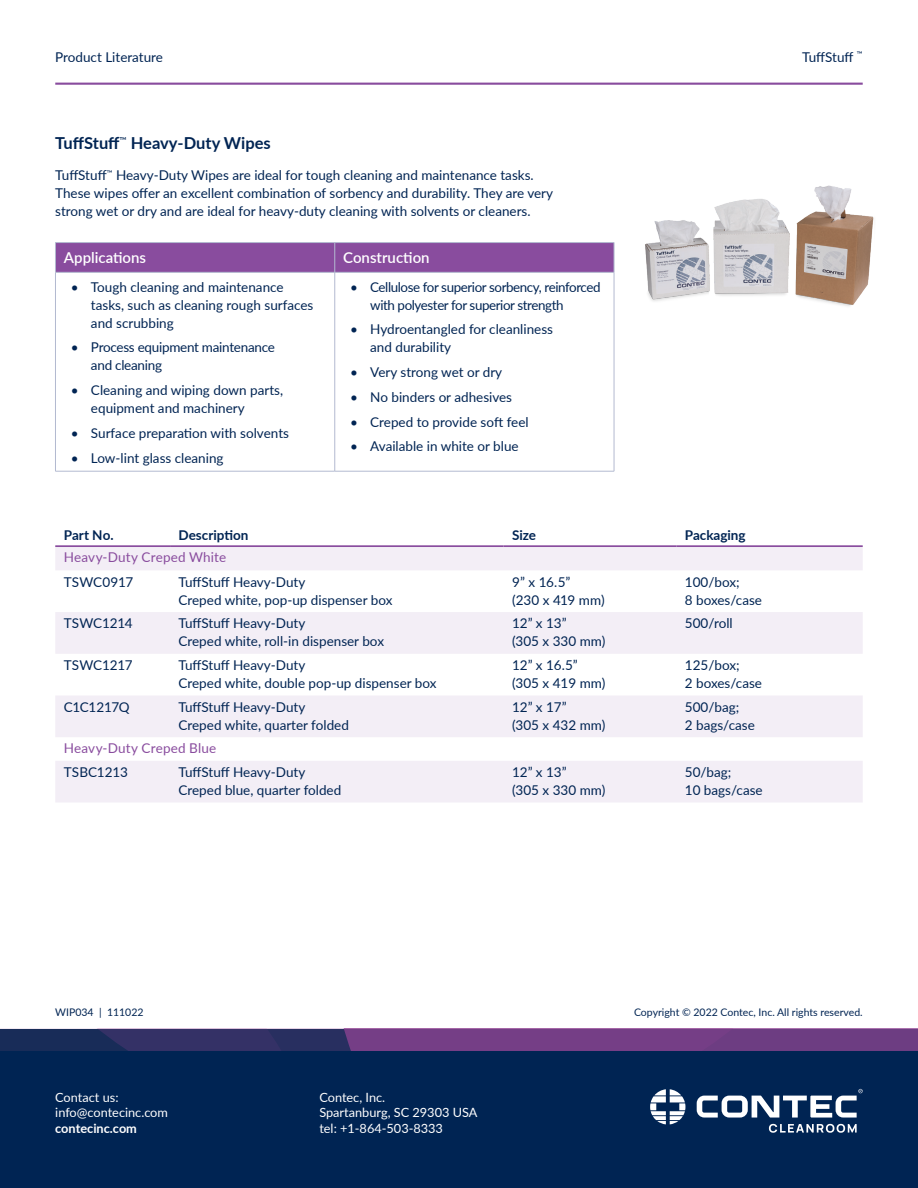
<style>
.page{position:relative;width:918px;height:1188px;background:#fff}
.page>*{position:absolute;margin:0;border:0;box-sizing:border-box;transform-origin:0 0}
.Sub_heading{font:700 16.5px "Lato";color:#002453}
.Table_heading-white{font:600 15px "Lato";color:#fff}
.Packaging_table_text{font:13.5px/18px "Lato";color:#002453}
.Packaging_table_text-2{font:13.5px/18px "Lato";letter-spacing:-.03em;color:#002453}
.Packaging_table_text-3{font:13.5px/18px "Lato";letter-spacing:-.02em;color:#002453}
.t1{font:13.5px "Lato";letter-spacing:.015em;color:#894c9e}
._04__Body_text{font:700 13.5px "Lato";color:#002453}
.t2{font:12.75px/15.3px "Lato";color:#fff}
.t3{font:700 12.75px "Lato";color:#fff}
.t4{font:10.5px "Lato";color:#002453}
</style>
<div class="page">
<div style="left:0;top:1039px;width:918px;height:149px;background:#002453"></div>
<svg style="left:769px;top:1124px;width:88px;height:9px"></svg>
<svg style="left:697px;top:1089px;width:166px;height:29px"></svg>
<svg style="left:650px;top:1089px;width:35px;height:35px"></svg>
<svg style="left:0;top:1029px;width:918px;height:21px;background:#563876"></svg>
<hr style="left:55px;top:83px;width:808px;height:2px;background:#894c9e">
<hr style="left:55px;top:242px;width:280px;height:1px;background:#b3bad0">
<hr style="left:335px;top:242px;width:279px;height:1px;background:#b3bad0">
<div style="left:55px;top:243px;width:560px;height:29px;background:#894c9e"></div>
<hr style="left:55px;top:272px;width:280px;height:1px;background:#b3bad0">
<hr style="left:55px;top:273px;width:1px;height:198px;background:#b3bad0">
<hr style="left:335px;top:272px;width:279px;height:1px;background:#b3bad0">
<hr style="left:335px;top:273px;width:1px;height:198px;background:#b3bad0">
<hr style="left:614px;top:273px;width:1px;height:198px;background:#b3bad0">
<hr style="left:55px;top:471px;width:280px;height:1px;background:#b3bad0">
<hr style="left:335px;top:471px;width:279px;height:1px;background:#b3bad0">
<svg style="left:55px;top:547px;width:808px;height:255px;fill:#f3eef6"></svg>
<hr style="left:55px;top:545px;width:115px;height:2px;background:#894c9e">
<hr style="left:170px;top:545px;width:334px;height:2px;background:#894c9e">
<hr style="left:504px;top:545px;width:172px;height:2px;background:#894c9e">
<hr style="left:676px;top:545px;width:187px;height:2px;background:#894c9e">
<img style="left:645px;top:185px;width:229px;height:121px">
<p class="Packaging_table_text" style="left:55px;top:47px;width:109px">Product Literature</p>
<p class="Sub_heading" style="left:55px;top:131px;width:217px">TuffStuff<sup>™</sup> Heavy-Duty Wipes</p>
<p class="Packaging_table_text" style="left:55px;top:166px;width:499px">TuffStuff<sup>™</sup> Heavy-Duty Wipes are ideal for tough cleaning and maintenance tasks.<br>These wipes offer an excellent combination of sorbency and durability. They are very strong wet or dry and are ideal for heavy-duty cleaning with solvents or cleaners.</p>
<p class="Table_heading-white" style="left:64px;top:247px;width:84px">Applications</p>
<p class="Table_heading-white" style="left:343px;top:247px;width:88px">Construction</p>
<p class="Packaging_table_text" style="left:91px;top:277px;width:224px;text-indent:-20px">• Tough cleaning and maintenance tasks, such as cleaning rough surfaces and scrubbing</p>
<p class="Packaging_table_text-3" style="left:91px;top:338px;width:185px;text-indent:-20px">• Process equipment maintenance and cleaning</p>
<p class="Packaging_table_text" style="left:91px;top:381px;width:194px;text-indent:-20px">• Cleaning and wiping down parts, equipment and machinery</p>
<p class="Packaging_table_text" style="left:71px;top:423px;width:220px">• Surface preparation with solvents</p>
<p class="Packaging_table_text" style="left:71px;top:448px;width:154px">• Low-lint glass cleaning</p>
<p class="Packaging_table_text-2" style="left:370px;top:277px;width:232px;text-indent:-20px">• Cellulose for superior sorbency, reinforced with polyester for superior strength</p>
<p class="Packaging_table_text" style="left:370px;top:320px;width:184px;text-indent:-20px">• Hydroentangled for cleanliness and durability</p>
<p class="Packaging_table_text" style="left:350px;top:363px;width:154px">• Very strong wet or dry</p>
<p class="Packaging_table_text" style="left:350px;top:387px;width:164px">• No binders or adhesives</p>
<p class="Packaging_table_text" style="left:350px;top:412px;width:180px">• Creped to provide soft feel</p>
<p class="Packaging_table_text" style="left:350px;top:437px;width:170px">• Available in white or blue</p>
<p class="_04__Body_text" style="left:64px;top:525px;width:51px">Part No.</p>
<p class="_04__Body_text" style="left:179px;top:525px;width:71px">Description</p>
<p class="_04__Body_text" style="left:512px;top:525px;width:26px">Size</p>
<p class="_04__Body_text" style="left:685px;top:525px;width:62px">Packaging</p>
<p class="t1" style="left:64px;top:548px;width:164px">Heavy-Duty Creped White</p>
<p class="Packaging_table_text" style="left:64px;top:572px;width:71px">TSWC0917</p>
<p class="Packaging_table_text" style="left:179px;top:572px;width:215px">TuffStuff Heavy-Duty<br>Creped white, pop-up dispenser box</p>
<p class="Packaging_table_text" style="left:512px;top:572px;width:60px">9” x 16.5”</p>
<p class="Packaging_table_text" style="left:685px;top:572px;width:79px">100/box;<br>8 boxes/case</p>
<p class="Packaging_table_text" style="left:512px;top:590px;width:94px">(230 x 419 mm)</p>
<p class="Packaging_table_text" style="left:64px;top:614px;width:70px">TSWC1214</p>
<p class="Packaging_table_text" style="left:179px;top:614px;width:207px">TuffStuff Heavy-Duty<br>Creped white, roll-in dispenser box</p>
<p class="Packaging_table_text" style="left:512px;top:614px;width:56px">12” x 13”</p>
<p class="Packaging_table_text" style="left:512px;top:632px;width:95px">(305 x 330 mm)</p>
<p class="Packaging_table_text" style="left:64px;top:656px;width:70px">TSWC1217</p>
<p class="Packaging_table_text" style="left:179px;top:656px;width:259px">TuffStuff Heavy-Duty<br>Creped white, double pop-up dispenser box</p>
<p class="Packaging_table_text" style="left:512px;top:656px;width:67px">12” x 16.5”</p>
<p class="Packaging_table_text" style="left:512px;top:674px;width:95px">(305 x 419 mm)</p>
<p class="Packaging_table_text-3" style="left:64px;top:697px;width:67px">C1C1217Q</p>
<p class="Packaging_table_text" style="left:179px;top:697px;width:172px">TuffStuff Heavy-Duty<br>Creped white, quarter folded</p>
<p class="Packaging_table_text" style="left:512px;top:697px;width:56px">12” x 17”</p>
<p class="Packaging_table_text" style="left:512px;top:715px;width:95px">(305 x 432 mm)</p>
<p class="t1" style="left:64px;top:739px;width:154px">Heavy-Duty Creped Blue</p>
<p class="Packaging_table_text" style="left:64px;top:763px;width:66px">TSBC1213</p>
<p class="Packaging_table_text" style="left:179px;top:763px;width:164px">TuffStuff Heavy-Duty<br>Creped blue, quarter folded</p>
<p class="Packaging_table_text" style="left:512px;top:763px;width:56px">12” x 13”</p>
<p class="Packaging_table_text" style="left:512px;top:781px;width:95px">(305 x 330 mm)</p>
<p class="Packaging_table_text" style="left:685px;top:614px;width:49px">500/roll</p>
<p class="Packaging_table_text" style="left:685px;top:656px;width:79px">125/box;<br>2 boxes/case</p>
<p class="Packaging_table_text" style="left:685px;top:697px;width:72px">500/bag;<br>2 bags/case</p>
<p class="Packaging_table_text" style="left:685px;top:763px;width:79px">50/bag;<br>10 bags/case</p>
<p class="Packaging_table_text" style="left:802px;top:47px;width:62px">TuffStuff <sup>™</sup></p>
<p class="t4" style="left:55px;top:1005px;width:90px">WIP034 | 111022</p>
<p class="t4" style="left:634px;top:1005px;width:230px">Copyright © 2022 Contec, Inc. All rights reserved.</p>
<p class="t2" style="left:55px;top:1089px;width:114px">Contact us: info@contecinc.com</p>
<p class="t3" style="left:55px;top:1119px;width:83px">contecinc.com</p>
<p class="t2" style="left:319px;top:1089px;width:160px">Contec, Inc.<br>Spartanburg, SC 29303 USA tel: +1-864-503-8333</p>
</div>
